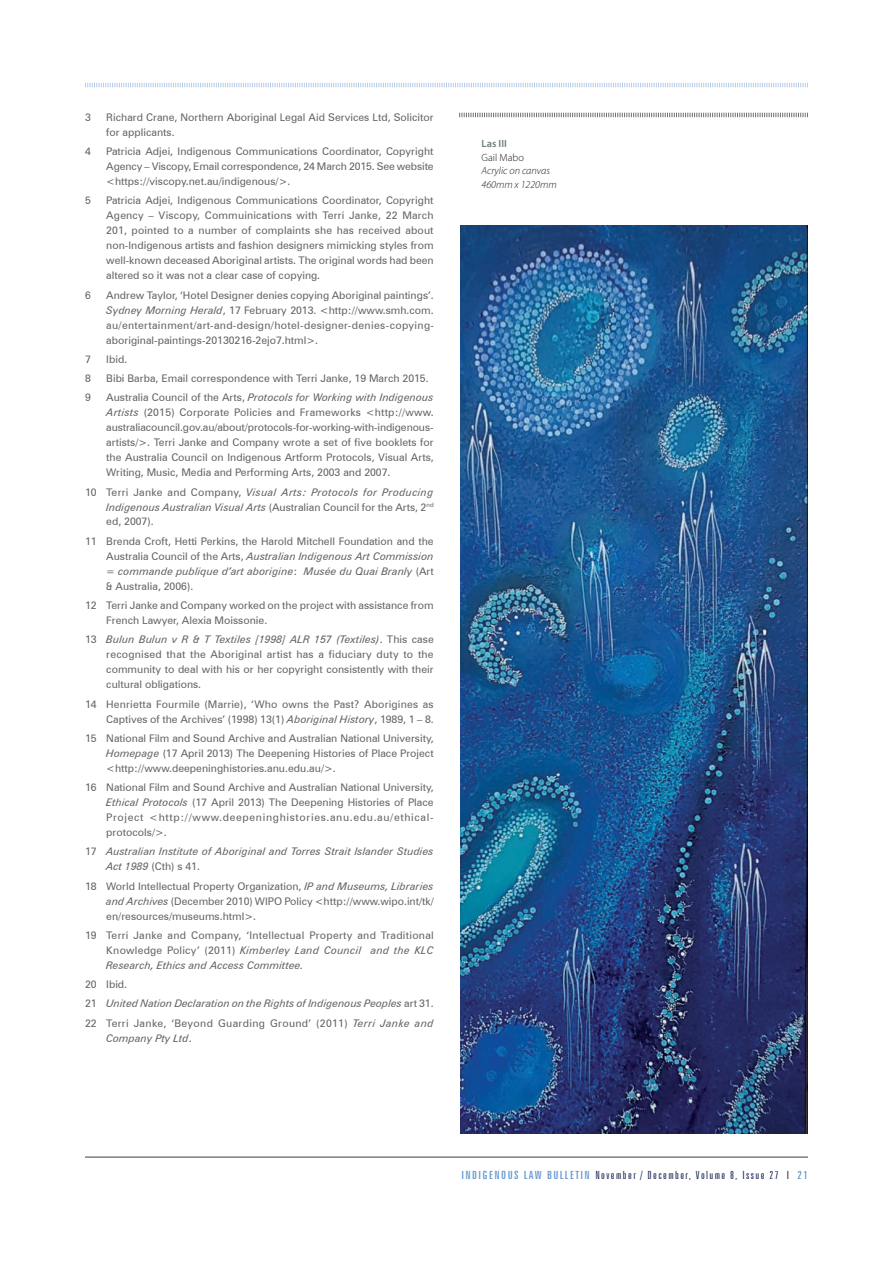
<style>
.page{position:relative;width:893px;height:1263px;background:#fff}
.page>*{position:absolute;margin:0;border:0;box-sizing:border-box;transform-origin:0 0}
.t1{font:300 extra-condensed 11.25px "Zurich BT";letter-spacing:.11em;color:#142352;scale:1.15 1}
.t2{font:10.5px/15px "Zurich BT";color:#636366;text-align:justify}
.t3{font:italic 10.5px/19.2px "Zurich BT";color:#636366}
.t4{font:italic 300 10.5px/13.5px "Myriad Pro";color:#231f20}
.t5{font:300 10.5px "Myriad Pro";color:#231f20}
.t6{font:600 10.5px "Myriad Pro";color:#6f7f7e}
.s1{font-style:italic}
.s2{font-style:normal}
.s3{font-weight:400;color:#6599d1}
.s4{color:#231f20}
</style>
<div class="page">
<hr style="left:85px;top:1157px;width:723px;height:1px;background:#364141">
<svg style="left:85px;top:82px;width:723px;height:6px"></svg>
<svg style="left:459px;top:113px;width:349px;height:4px"></svg>
<img style="left:460px;top:225px;width:348px;height:909px">
<p class="t2" style="left:85px;top:109px;width:7px">3</p>
<p class="t2" style="left:106px;top:109px;width:329px">Richard Crane, Northern Aboriginal Legal Aid Services Ltd, Solicitor for applicants.</p>
<p class="t2" style="left:85px;top:144px;width:7px">4</p>
<p class="t2" style="left:106px;top:144px;width:329px">Patricia Adjei, Indigenous Communications Coordinator, Copyright Agency – Viscopy, Email correspondence, 24 March 2015. See website &lt;https://viscopy.net.au/indigenous/&gt;.</p>
<p class="t2" style="left:85px;top:193px;width:7px">5</p>
<p class="t2" style="left:106px;top:193px;width:329px">Patricia Adjei, Indigenous Communications Coordinator, Copyright Agency – Viscopy, Commuinications with Terri Janke, 22 March 201, pointed to a number of complaints she has received about non-Indigenous artists and fashion designers mimicking styles from well-known deceased Aboriginal artists. The original words had been altered so it was not a clear case of copying.</p>
<p class="t2" style="left:85px;top:287px;width:7px">6</p>
<p class="t2" style="left:106px;top:287px;width:329px">Andrew Taylor, ‘Hotel Designer denies copying Aboriginal paintings’.<br><span class="s1">Sydney Morning Herald</span>, 17 February 2013. &lt;http://www.smh.com. au/entertainment/art-and-design/hotel-designer-denies-copying&shy;aboriginal-paintings-20130216-2ejo7.html&gt;.</p>
<p class="t2" style="left:85px;top:351px;width:7px">7</p>
<p class="t2" style="left:106px;top:351px;width:22px">Ibid.</p>
<p class="t2" style="left:85px;top:371px;width:7px">8</p>
<p class="t2" style="left:106px;top:371px;width:324px">Bibi Barba, Email correspondence with Terri Janke, 19 March 2015.</p>
<p class="t2" style="left:85px;top:390px;width:7px">9</p>
<p class="t2" style="left:106px;top:390px;width:329px">Australia Council of the Arts, <span class="s1">Protocols for Working with Indigenous Artists</span> (2015) Corporate Policies and Frameworks &lt;http://www. australiacouncil.gov.au/about/protocols-for-working-with-indigenous&shy;artists/&gt;. Terri Janke and Company wrote a set of five booklets for the Australia Council on Indigenous Artform Protocols, Visual Arts, Writing, Music, Media and Performing Arts, 2003 and 2007.</p>
<p class="t2" style="left:106px;top:484px;width:329px;text-indent:-21px">10 Terri Janke and Company, <span class="s1">Visual Arts: Protocols for Producing Indigenous Australian Visual Arts</span> (Australian Council for the Arts, 2<sup>nd </sup>ed, 2007).</p>
<p class="t2" style="left:106px;top:533px;width:329px;text-indent:-21px">11 Brenda Croft, Hetti Perkins, the Harold Mitchell Foundation and the Australia Council of the Arts, <span class="s1">Australian Indigenous Art Commission = commande publique d’art aborigine</span>: <span class="s1">Musée du Quai Branly</span> (Art &amp; Australia, 2006).</p>
<p class="t2" style="left:106px;top:598px;width:329px;text-indent:-21px">12 Terri Janke and Company worked on the project with assistance from<br>French Lawyer, Alexia Moissonie.</p>
<p class="t2" style="left:106px;top:632px;width:329px;text-indent:-21px">13 <span class="s1">Bulun Bulun v R &amp; T Textiles [1998] ALR 157 (Textiles)</span>. This case recognised that the Aboriginal artist has a fiduciary duty to the community to deal with his or her copyright consistently with their cultural obligations.</p>
<p class="t2" style="left:85px;top:696px;width:350px;text-align:right">14 Henrietta Fourmile (Marrie), ‘Who owns the Past? Aborigines as<br>Captives of the Archives’ (1998) 13(1) <span class="s1">Aboriginal History</span>, 1989, 1 – 8.</p>
<p class="t2" style="left:106px;top:730px;width:329px;text-indent:-21px">15 National Film and Sound Archive and Australian National University, <span class="s1">Homepage</span> (17 April 2013) The Deepening Histories of Place Project &lt;http://www.deepeninghistories.anu.edu.au/&gt;.</p>
<p class="t2" style="left:106px;top:780px;width:329px;text-indent:-21px">16 National Film and Sound Archive and Australian National University, <span class="s1">Ethical Protocols</span> (17 April 2013) The Deepening Histories of Place Project &lt;http://www.deepeninghistories.anu.edu.au/ethical&shy;protocols/&gt;.</p>
<p class="t3" style="left:106px;top:844px;width:329px;line-height:15px;text-indent:-21px"><span class="s2">17</span> Australian Institute of Aboriginal and Torres Strait Islander Studies<br>Act 1989 <span class="s2">(Cth) s 41.</span></p>
<p class="t2" style="left:106px;top:878px;width:329px;text-indent:-21px">18 World Intellectual Property Organization, <span class="s1">IP and Museums, Libraries and Archives</span> (December 2010) WIPO Policy &lt;http://www.wipo.int/tk/ en/resources/museums.html&gt;.</p>
<p class="t2" style="left:106px;top:927px;width:329px;text-indent:-21px">19 Terri Janke and Company, ‘Intellectual Property and Traditional Knowledge Policy’ (2011) <span class="s1">Kimberley Land Council and the KLC Research, Ethics and Access Committee.</span></p>
<p class="t3" style="left:85px;top:975px;width:350px"><span class="s2">20 Ibid.<br>21</span> United Nation Declaration on the Rights of Indigenous Peoples <span class="s2">art 31.<br>22 Terri Janke, ‘Beyond Guarding Ground’ (2011)</span> Terri Janke and</p>
<p class="t3" style="left:106px;top:1028px;width:87px">Company Pty Ltd<span class="s2">.</span></p>
<p class="t6" style="left:481px;top:137px;width:27px">Las III</p>
<p class="t5" style="left:481px;top:152px;width:44px">Gail Mabo</p>
<p class="t4" style="left:481px;top:164px;width:77px">Acrylic on canvas<br>460mm x 1220mm</p>
<p class="t1" style="left:461px;top:1169px;width:303px"><span class="s3">INDIGENOUS LAW BULLETIN</span> November / December, Volume 8, Issue 27 <span class="s4">I</span> <span class="s3">21</span></p>
</div>
